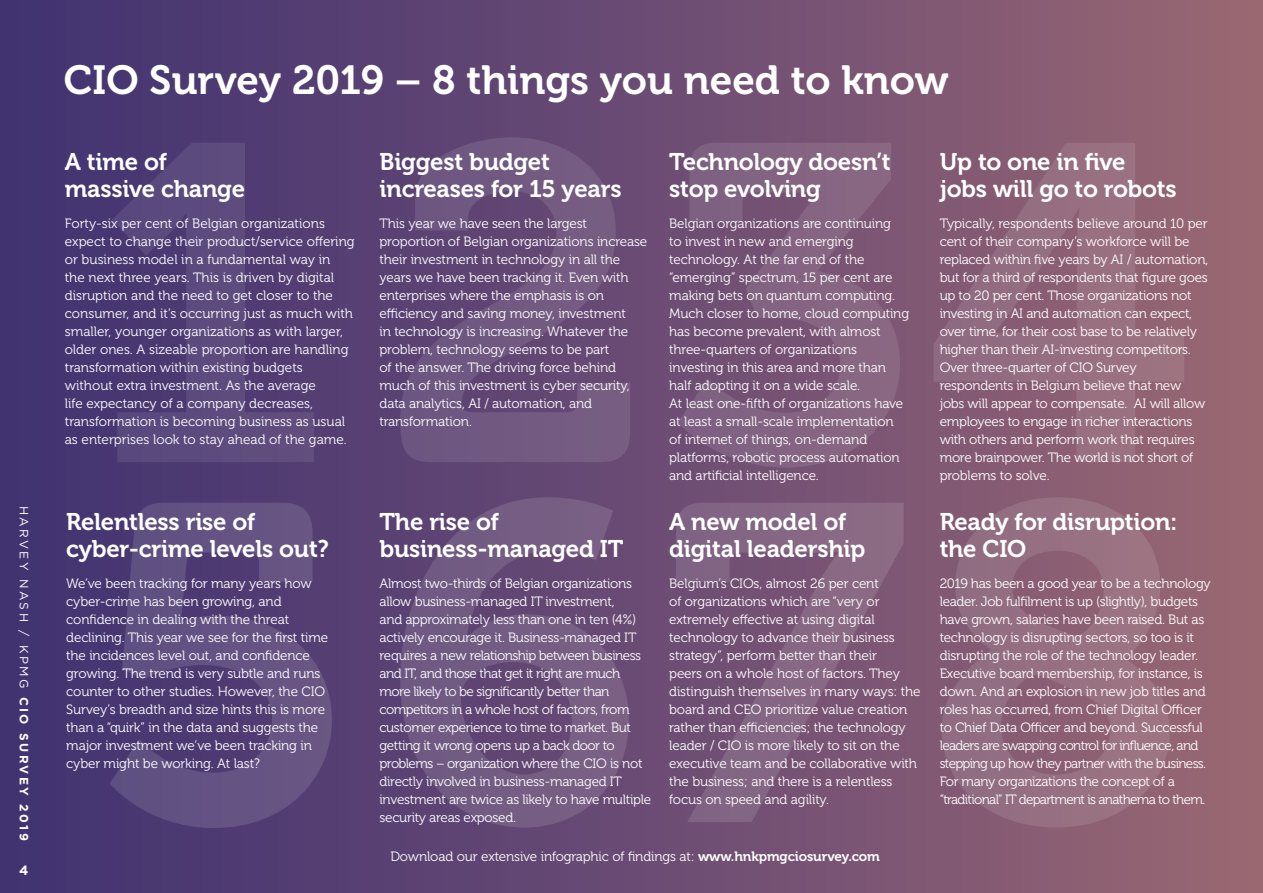
<style>
.page{position:relative;width:1263px;height:893px;background:#fff}
.page>*{position:absolute;margin:0;border:0;box-sizing:border-box;transform-origin:0 0}
.t1{font:450px/360px "Museo 700";letter-spacing:.045em;color:#eee}
.t2{font:40.5px "Museo 700";color:#fff}
.t3{font:24px/27px "Museo 700";letter-spacing:-.01em;color:#fff}
.t4{font:13.5px/18px "Museo 300";letter-spacing:-.01em;color:#fff}
.t5{font:13.5px/18px "Museo 300";letter-spacing:-.03em;color:#fff}
.t6{font:700 13.5px "Gotham";color:#fff}
.t7{font:12px "Gotham";letter-spacing:.2em;color:#fff}
.s1{font-weight:700}
.s2{font-family:"Museo 700"}
</style>
<div class="page">
<div style="left:0;top:0;width:1263px;height:893px;background:linear-gradient(to right,#3e3172,#986773)"></div>
<p class="t7" style="left:32px;top:506px;width:336px;rotate:90deg">HARVEY NASH / KPMG <span class="s1">CIO SURVEY 2019</span></p>
<p class="t6" style="left:19px;top:861px;width:11px">4</p>
<h2 class="t2" style="left:64px;top:58px;width:886px">CIO Survey 2019 – 8 things you need to know</h2>
<h1 class="t1" style="left:88px;top:133px;width:1103px">1234<br>5678</h1>
<h3 class="t3" style="left:669px;top:149px;width:223px">Technology doesn’t stop evolving</h3>
<p class="t4" style="left:669px;top:214px;width:241px">Belgian organizations are continuing<br>to invest in new and emerging technology. At the far end of the “emerging” spectrum, 15 per cent are making bets on quantum computing.<br>Much closer to home, cloud computing has become prevalent, with almost three-quarters of organizations investing in this area and more than half adopting it on a wide scale.<br>At least one-fifth of organizations have at least a small-scale implementation of internet of things, on-demand platforms, robotic process automation and artificial intelligence.</p>
<h3 class="t3" style="left:669px;top:508px;width:198px">A new model of digital leadership</h3>
<p class="t4" style="left:669px;top:574px;width:253px">Belgium’s CIOs, almost 26 per cent<br>of organizations which are “very or extremely effective at using digital technology to advance their business strategy”, perform better than their<br>peers on a whole host of factors. They distinguish themselves in many ways: the board and CEO prioritize value creation rather than efficiencies; the technology leader / CIO is more likely to sit on the executive team and be collaborative with the business; and there is a relentless focus on speed and agility.</p>
<h3 class="t3" style="left:65px;top:149px;width:182px">A time of massive change</h3>
<p class="t4" style="left:65px;top:214px;width:291px">Forty-six per cent of Belgian organizations expect to change their product/service offering or business model in a fundamental way in<br>the next three years. This is driven by digital disruption and the need to get closer to the consumer, and it’s occurring just as much with smaller, younger organizations as with larger, older ones. A sizeable proportion are handling transformation within existing budgets<br>without extra investment. As the average<br>life expectancy of a company decreases, transformation is becoming business as usual as enterprises look to stay ahead of the game.</p>
<h3 class="t3" style="left:940px;top:149px;width:239px">Up to one in five jobs will go to robots</h3>
<p class="t4" style="left:940px;top:214px;width:270px">Typically, respondents believe around 10 per cent of their company’s workforce will be replaced within five years by AI / automation, but for a third of respondents that figure goes up to 20 per cent. Those organizations not investing in AI and automation can expect, over time, for their cost base to be relatively higher than their AI-investing competitors.<br>Over three-quarter of CIO Survey respondents in Belgium believe that new jobs will appear to compensate. AI will allow employees to engage in richer interactions with others and perform work that requires more brainpower. The world is not short of problems to solve.</p>
<h3 class="t3" style="left:940px;top:508px;width:239px">Ready for disruption: the CIO</h3>
<p class="t4" style="left:940px;top:574px;width:273px">2019 has been a good year to be a technology leader. Job fulfilment is up (slightly), budgets have grown, salaries have been raised. But as technology is disrupting sectors, so too is it disrupting the role of the technology leader.<br>Executive board membership, for instance, is down. And an explosion in new job titles and roles has occurred, from Chief Digital Officer to Chief Data Officer and beyond. Successful leaders are swapping control for influence, and stepping up how they partner with the business.<br>For many organizations the concept of a “traditional” IT department is anathema to them.</p>
<h3 class="t3" style="left:379px;top:149px;width:244px">Biggest budget increases for 15 years</h3>
<p class="t4" style="left:379px;top:214px;width:269px">This year we have seen the largest proportion of Belgian organizations increase their investment in technology in all the years we have been tracking it. Even with enterprises where the emphasis is on efficiency and saving money, investment<br>in technology is increasing. Whatever the problem, technology seems to be part<br>of the answer. The driving force behind much of this investment is cyber security, data analytics, AI / automation, and transformation.</p>
<h3 class="t3" style="left:66px;top:508px;width:264px">Relentless rise of cyber-crime levels out?</h3>
<p class="t4" style="left:66px;top:574px;width:264px">We’ve been tracking for many years how cyber-crime has been growing, and confidence in dealing with the threat declining. This year we see for the first time the incidences level out, and confidence growing. The trend is very subtle and runs counter to other studies. However, the CIO Survey’s breadth and size hints this is more than a “quirk” in the data and suggests the major investment we’ve been tracking in cyber might be working. At last?</p>
<h3 class="t3" style="left:379px;top:508px;width:246px">The rise of business-managed IT</h3>
<p class="t5" style="left:379px;top:574px;width:273px">Almost two-thirds of Belgian organizations allow business-managed IT investment,<br>and approximately less than one in ten (4%) actively encourage it. Business-managed IT requires a new relationship between business and IT, and those that get it right are much more likely to be significantly better than competitors in a whole host of factors, from customer experience to time to market. But getting it wrong opens up a back door to problems – organization where the CIO is not directly involved in business-managed IT investment are twice as likely to have multiple security areas exposed.</p>
<p class="t4" style="left:390px;top:847px;width:491px">Download our extensive infographic of findings at: <span class="s2">www.hnkpmgciosurvey.com</span></p>
</div>
